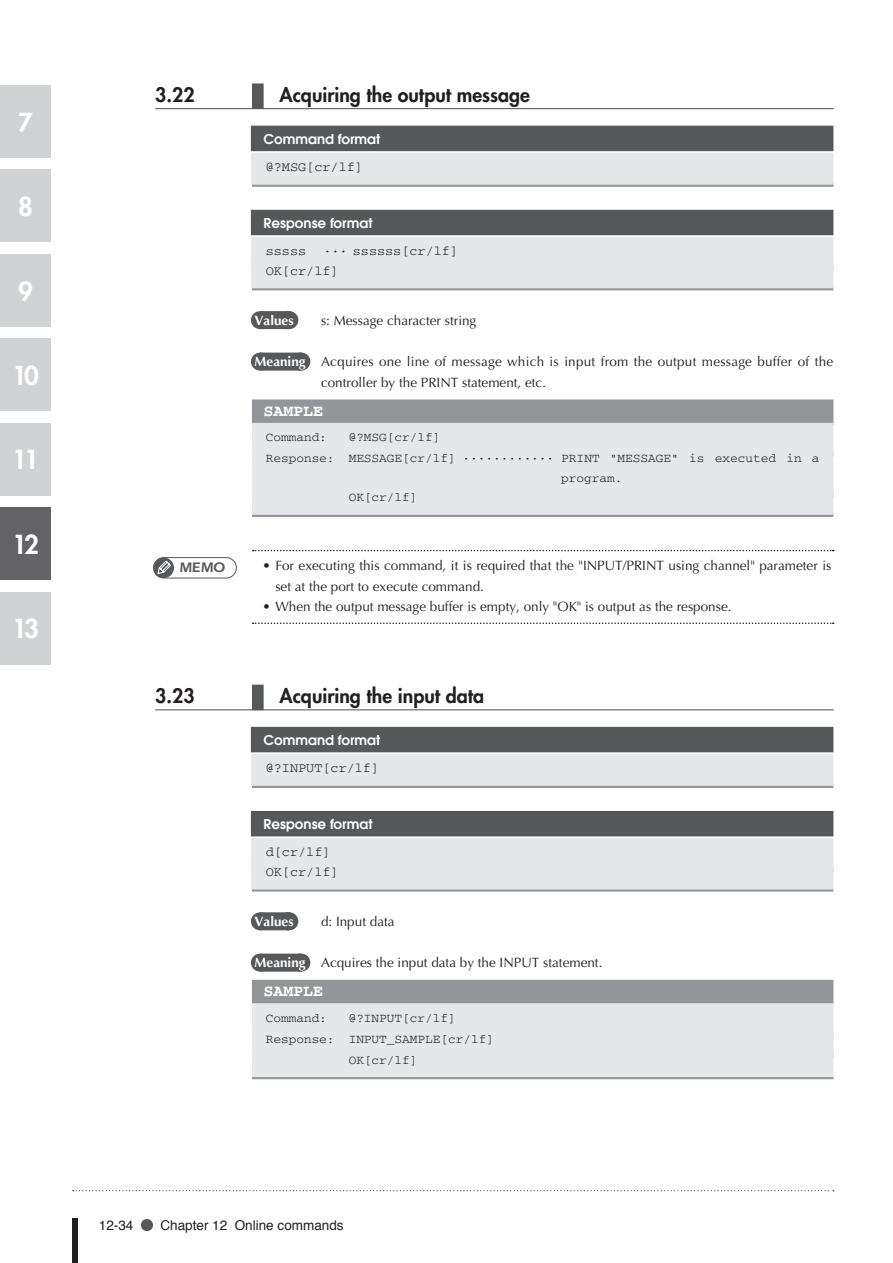
<style>
.page{position:relative;width:893px;height:1263px;background:#fff}
.page>*{position:absolute;margin:0;border:0;box-sizing:border-box;transform-origin:0 0}
.t1{font:800 25.5px "Futura";letter-spacing:-.1em;color:#fff}
.t2{font:800 19.5px "Futura";color:#231f20}
.t3{font:700 16.5px "Courier";color:#fff}
.t4{font:600 14.25px "Itc Eras";color:#57585a}
.t5{font:13.5px/20.7px "Optima";color:#231f20}
.t6{font:13.5px/19.5px "Courier";color:#231f20}
.t7{font:600 13.5px "Avant Garde";color:#fff}
.t8{font:13.5px "Helvetica";color:#231f20}
.t9{font:700 13.5px "Optima";color:#fff}
.t10{font:12.75px/21px "Courier";color:#231f20}
.s1{font-weight:700;color:#fff}
</style>
<div class="page">
<div style="left:0;top:592px;width:51px;height:72px;background:#d1d2d4"></div>
<div style="left:0;top:507px;width:51px;height:73px;background:#636366"></div>
<div style="left:0;top:85px;width:51px;height:72px;background:#d1d2d4"></div>
<div style="left:72px;top:1218px;width:6px;height:45px;background:#231f20"></div>
<svg style="left:73px;top:1190px;width:761px;height:1px"></svg>
<div style="left:0;top:170px;width:51px;height:72px;background:#d1d2d4"></div>
<div style="left:0;top:254px;width:51px;height:72px;background:#d1d2d4"></div>
<div style="left:0;top:338px;width:51px;height:73px;background:#d1d2d4"></div>
<div style="left:0;top:423px;width:51px;height:72px;background:#d1d2d4"></div>
<svg style="left:141px;top:1219px;width:12px;height:12px"></svg>
<div style="left:252px;top:83px;width:12px;height:26px;background:#57585a"></div>
<hr style="left:155px;top:108px;width:678px;height:1px;background:#57585a">
<div style="left:251px;top:126px;width:582px;height:25px;background:#57585a"></div>
<hr style="left:252px;top:183px;width:581px;height:4px;background:#9c9ea1">
<div style="left:251px;top:153px;width:582px;height:32px;background:#e6e7e9"></div>
<div style="left:251px;top:210px;width:582px;height:25px;background:#57585a"></div>
<div style="left:251px;top:237px;width:582px;height:32px;background:#e6e7e9"></div>
<hr style="left:252px;top:286px;width:581px;height:4px;background:#9fa1a4">
<div style="left:251px;top:256px;width:582px;height:32px;background:#e6e7e9"></div>
<div style="left:260px;top:311px;width:28px;height:18px;background:#57585a"></div>
<svg style="left:274px;top:311px;width:15px;height:18px"></svg>
<div style="left:260px;top:353px;width:40px;height:18px;background:#57585a"></div>
<svg style="left:280px;top:353px;width:21px;height:18px"></svg>
<div style="left:252px;top:399px;width:581px;height:26px;background:#939598"></div>
<div style="left:252px;top:423px;width:581px;height:32px;background:#e6e7e9"></div>
<div style="left:252px;top:443px;width:581px;height:52px;background:#e6e7e9"></div>
<hr style="left:252px;top:513px;width:581px;height:4px;background:#939598">
<div style="left:252px;top:463px;width:581px;height:52px;background:#e6e7e9"></div>
<div style="left:252px;top:685px;width:12px;height:25px;background:#57585a"></div>
<hr style="left:155px;top:709px;width:678px;height:1px;background:#57585a">
<div style="left:251px;top:727px;width:582px;height:25px;background:#57585a"></div>
<hr style="left:252px;top:784px;width:581px;height:4px;background:#939598">
<div style="left:251px;top:754px;width:582px;height:32px;background:#e6e7e9"></div>
<div style="left:251px;top:811px;width:582px;height:25px;background:#57585a"></div>
<div style="left:251px;top:838px;width:582px;height:32px;background:#e6e7e9"></div>
<svg style="left:252px;top:889px;width:581px;height:3px;fill:#bbbcbe"></svg>
<div style="left:251px;top:857px;width:582px;height:32px;background:#e6e7e9"></div>
<div style="left:260px;top:912px;width:28px;height:18px;background:#57585a"></div>
<svg style="left:274px;top:912px;width:15px;height:18px"></svg>
<div style="left:260px;top:954px;width:40px;height:18px;background:#57585a"></div>
<svg style="left:280px;top:954px;width:21px;height:18px"></svg>
<div style="left:252px;top:980px;width:581px;height:25px;background:#939598"></div>
<div style="left:252px;top:1003px;width:581px;height:32px;background:#e6e7e9"></div>
<div style="left:252px;top:1024px;width:581px;height:32px;background:#e6e7e9"></div>
<hr style="left:252px;top:1075px;width:581px;height:4px;background:#939598">
<div style="left:252px;top:1045px;width:581px;height:32px;background:#e6e7e9"></div>
<svg style="left:253px;top:550px;width:581px;height:1px"></svg>
<svg style="left:253px;top:622px;width:581px;height:2px"></svg>
<div style="left:154px;top:558px;width:20px;height:20px;background:#57585a;border-radius:50%"></div>
<div style="left:153px;top:557px;width:84px;height:21px;border:1px solid #57585a;border-radius:10px"></div>
<svg style="left:157px;top:560px;width:15px;height:18px"></svg>
<h1 class="t1" style="left:18px;top:105px;width:16px">7</h1>
<h1 class="t1" style="left:18px;top:190px;width:16px">8</h1>
<h1 class="t1" style="left:18px;top:274px;width:16px">9</h1>
<h1 class="t1" style="left:12px;top:359px;width:28px">10</h1>
<h1 class="t1" style="left:12px;top:443px;width:28px">11</h1>
<h1 class="t1" style="left:12px;top:527px;width:28px">12</h1>
<h1 class="t1" style="left:12px;top:612px;width:28px">13</h1>
<h2 class="t2" style="left:155px;top:82px;width:41px">3.22</h2>
<h2 class="t2" style="left:280px;top:82px;width:252px">Acquiring the output message</h2>
<p class="t7" style="left:264px;top:130px;width:118px">Command format</p>
<p class="t6" style="left:266px;top:158px;width:99px">@?MSG[cr/lf]</p>
<p class="t4" style="left:179px;top:559px;width:47px">MEMO</p>
<p class="t7" style="left:264px;top:214px;width:110px">Response format</p>
<p class="t6" style="left:266px;top:242px;width:42px">sssss</p>
<p class="t6" style="left:266px;top:242px;width:194px;text-indent:58px">··· ssssss[cr/lf]<br>OK[cr/lf]</p>
<p class="t9" style="left:255px;top:312px;width:41px">Values</p>
<p class="t5" style="left:321px;top:310px;width:157px">s: Message character string</p>
<p class="t5" style="left:321px;top:351px;width:514px;text-indent:-66px"><span class="s1">Meaning</span> Acquires one line of message which is input from the output message buffer of the controller by the PRINT statement, etc.</p>
<p class="t3" style="left:264px;top:403px;width:61px">SAMPLE</p>
<p class="t10" style="left:266px;top:427px;width:63px">Command:</p>
<p class="t10" style="left:266px;top:427px;width:555px;text-indent:83px">@?MSG[cr/lf]<br>Response: MESSAGE[cr/lf] ············ PRINT "MESSAGE" is executed in a</p>
<p class="t10" style="left:561px;top:468px;width:63px">program.</p>
<p class="t10" style="left:349px;top:487px;width:70px">OK[cr/lf]</p>
<p class="t5" style="left:275px;top:556px;width:557px;line-height:20.2px;text-indent:-13px">• For executing this command, it is required that the "INPUT/PRINT using channel" parameter is set at the port to execute command.</p>
<p class="t5" style="left:263px;top:596px;width:470px">• When the output message buffer is empty, only "OK" is output as the response.</p>
<h2 class="t2" style="left:155px;top:683px;width:41px">3.23</h2>
<h2 class="t2" style="left:280px;top:683px;width:206px">Acquiring the input data</h2>
<p class="t7" style="left:264px;top:731px;width:118px">Command format</p>
<p class="t6" style="left:266px;top:759px;width:115px">@?INPUT[cr/lf]</p>
<p class="t7" style="left:264px;top:816px;width:110px">Response format</p>
<p class="t6" style="left:266px;top:843px;width:74px">d[cr/lf]<br>OK[cr/lf]</p>
<p class="t9" style="left:255px;top:913px;width:41px">Values</p>
<p class="t5" style="left:321px;top:911px;width:75px">d: Input data</p>
<p class="t5" style="left:255px;top:952px;width:349px"><span class="s1">Meaning</span> Acquires the input data by the INPUT statement.</p>
<p class="t3" style="left:264px;top:983px;width:61px">SAMPLE</p>
<p class="t10" style="left:266px;top:1007px;width:63px">Command:</p>
<p class="t10" style="left:349px;top:1007px;width:109px">@?INPUT[cr/lf]</p>
<p class="t10" style="left:266px;top:1028px;width:230px">Response: INPUT_SAMPLE[cr/lf]</p>
<p class="t10" style="left:349px;top:1049px;width:70px">OK[cr/lf]</p>
<p class="t8" style="left:99px;top:1215px;width:36px">12-34</p>
<p class="t8" style="left:161px;top:1215px;width:185px">Chapter 12 Online commands</p>
</div>
